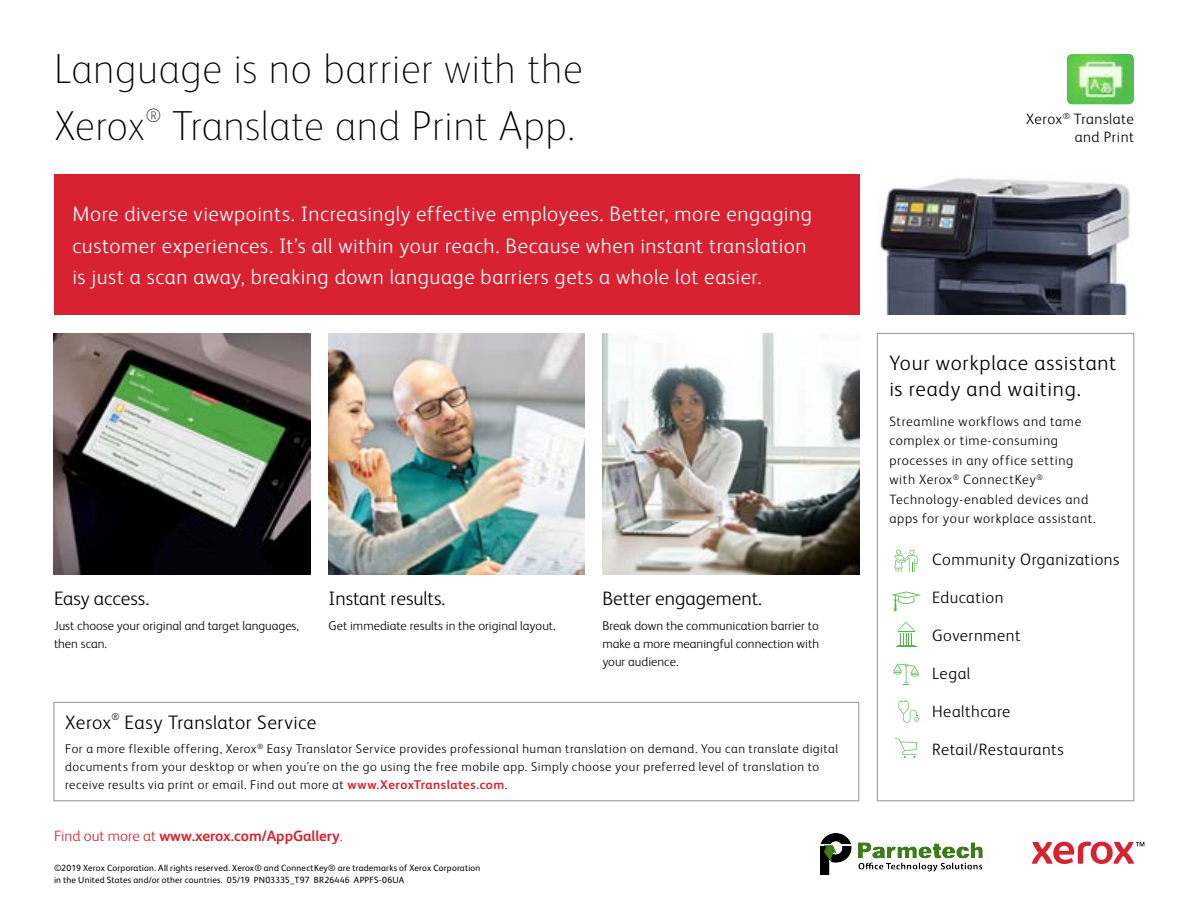
<style>
.page{position:relative;width:1188px;height:918px;background:#fff}
.page>*{position:absolute;margin:0;border:0;box-sizing:border-box;transform-origin:0 0}
.t1{font:100 42px/57px "Xerox Sans";letter-spacing:.015em;color:#000}
.t2{font:300 21px/31.5px "Xerox Sans";letter-spacing:.025em;color:#fff}
.t3{font:300 21px/25.8px "Xerox Sans";letter-spacing:.035em;color:#000}
.t4{font:300 19.5px "Xerox Sans";color:#000}
.t5{font:300 19.5px "Xerox Sans";letter-spacing:.025em;color:#000}
.t6{font:300 16.5px "Xerox Sans";letter-spacing:.03em;color:#000}
.t7{font:700 15px "Xerox Sans";color:#d82231}
.t8{font:300 15px/18px "Xerox Sans";letter-spacing:.03em;color:#000;text-align:right}
.t9{font:300 13.5px/19.5px "Xerox Sans";letter-spacing:.05em;color:#000}
.t10{font:300 12.75px/18px "Xerox Sans";letter-spacing:.035em;color:#000;text-align:justify}
.t11{font:300 12.75px/18px "Xerox Sans";color:#000}
.t12{font:9px/12px "Xerox Sans";letter-spacing:.02em;color:#000}
.s1{font-weight:700;color:#d82231}
.s2{font-weight:300}
</style>
<div class="page">
<div style="left:877px;top:333px;width:257px;height:468px;border:1px solid #939598"></div>
<img style="left:879px;top:178px;width:251px;height:137px">
<div style="left:54px;top:175px;width:806px;height:140px;background:#d82231"></div>
<img style="left:328px;top:333px;width:257px;height:242px">
<svg style="left:1032px;top:842px;width:112px;height:22px"></svg>
<svg style="left:899px;top:700px;width:20px;height:23px"></svg>
<svg style="left:894px;top:550px;width:24px;height:22px"></svg>
<svg style="left:895px;top:738px;width:22px;height:20px"></svg>
<img style="left:1067px;top:54px;width:67px;height:50px">
<svg style="left:891px;top:592px;width:30px;height:20px"></svg>
<svg style="left:893px;top:664px;width:26px;height:21px"></svg>
<img style="left:54px;top:333px;width:256px;height:242px">
<div style="left:54px;top:702px;width:805px;height:99px;border:1px solid #939598"></div>
<img style="left:602px;top:333px;width:258px;height:242px">
<svg style="left:896px;top:622px;width:20px;height:25px"></svg>
<img style="left:821px;top:833px;width:162px;height:42px">
<h1 class="t1" style="left:54px;top:39px;width:530px">Language is no barrier with the<br>Xerox<sup>®</sup> Translate and Print App.</h1>
<p class="t2" style="left:72px;top:197px;width:741px">More diverse viewpoints. Increasingly effective employees. Better, more engaging customer experiences. It’s all within your reach. Because when instant translation is just a scan away, breaking down language barriers gets a whole lot easier.</p>
<h3 class="t4" style="left:54px;top:586px;width:97px">Easy access.</h3>
<p class="t11" style="left:54px;top:616px;width:246px">Just choose your original and target languages, then scan.</p>
<h3 class="t4" style="left:328px;top:586px;width:118px">Instant results.</h3>
<p class="t11" style="left:328px;top:616px;width:229px">Get immediate results in the original layout.</p>
<h3 class="t4" style="left:602px;top:586px;width:161px">Better engagement.</h3>
<p class="t10" style="left:602px;top:616px;width:218px">Break down the communication barrier to make a more meaningful connection with your audience.</p>
<h3 class="t5" style="left:65px;top:709px;width:253px">Xerox<sup>®</sup> Easy Translator Service</h3>
<p class="t10" style="left:65px;top:739px;width:775px;text-align:left">For a more flexible offering, Xerox<sup>®</sup> Easy Translator Service provides professional human translation on demand. You can translate digital documents from your desktop or when you’re on the go using the free mobile app. Simply choose your preferred level of translation to receive results via print or email. Find out more at <span class="s1">www.XeroxTranslates.com</span>.</p>
<p class="t7" style="left:54px;top:826px;width:290px"><span class="s2">Find out more at</span> www.xerox.com/AppGallery<span class="s2">.</span></p>
<p class="t12" style="left:54px;top:861px;width:428px">©2019 Xerox Corporation. All rights reserved. Xerox® and ConnectKey® are trademarks of Xerox Corporation in the United States and/or other countries. 05/19 PN03335_T97 BR26446 APPFS-06UA</p>
<p class="t8" style="left:1026px;top:109px;width:109px">Xerox<sup>®</sup> Translate and Print</p>
<h2 class="t3" style="left:889px;top:349px;width:228px">Your workplace assistant is ready and waiting.</h2>
<p class="t9" style="left:889px;top:411px;width:208px">Streamline workflows and tame complex or time-consuming processes in any office setting with Xerox<sup>®</sup> ConnectKey<sup>®<br></sup>Technology-enabled devices and apps for your workplace assistant.</p>
<p class="t6" style="left:932px;top:549px;width:189px">Community Organizations</p>
<p class="t6" style="left:932px;top:587px;width:73px">Education</p>
<p class="t6" style="left:932px;top:625px;width:90px">Government</p>
<p class="t6" style="left:932px;top:662px;width:40px">Legal</p>
<p class="t6" style="left:932px;top:700px;width:80px">Healthcare</p>
<p class="t6" style="left:932px;top:738px;width:133px">Retail/Restaurants</p>
</div>
